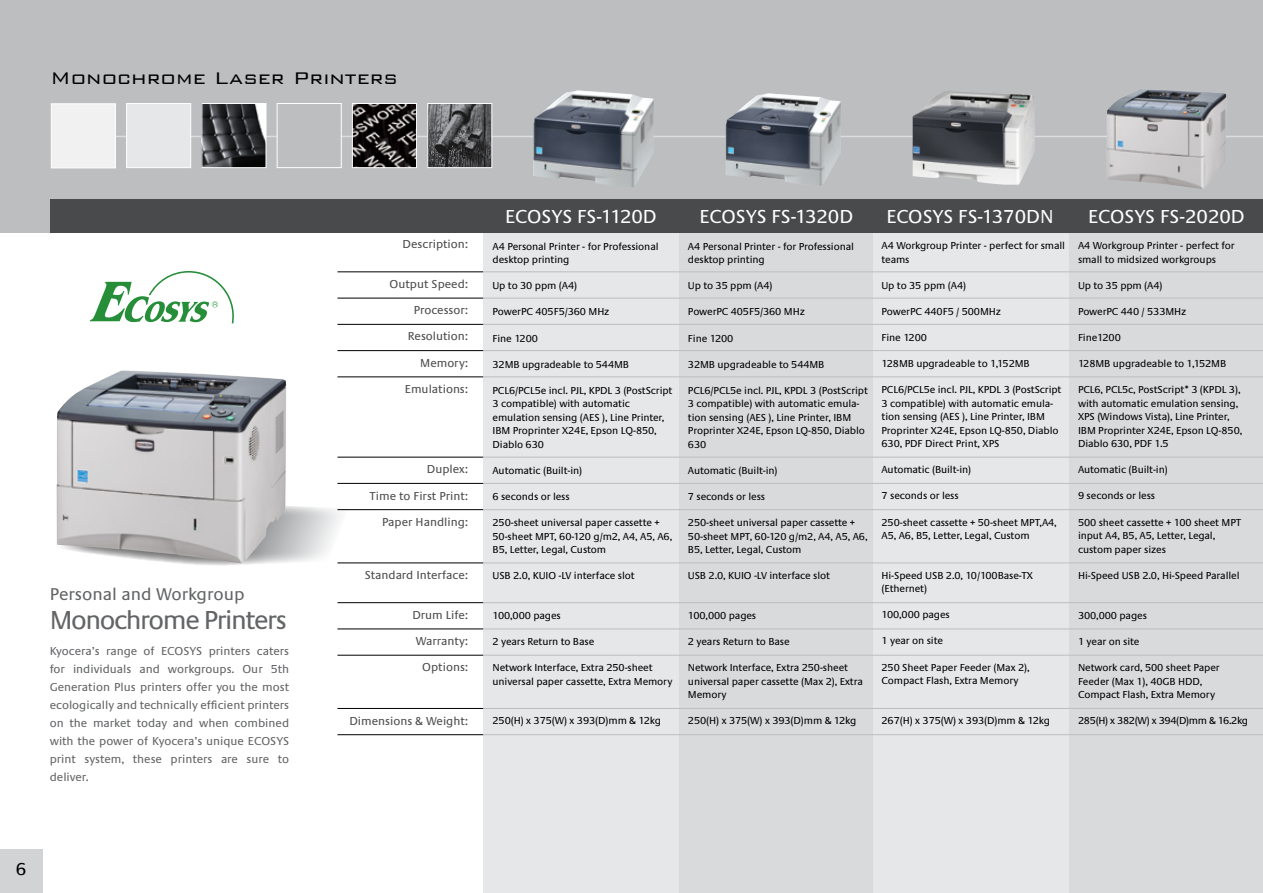
<style>
.page{position:relative;width:1263px;height:893px;background:#fff}
.page>*{position:absolute;margin:0;border:0;box-sizing:border-box;transform-origin:0 0}
.t1{font:27px "Praxis LT";letter-spacing:-.05em;color:#636466}
.t2{font:300 22.5px "Bank Gothic BT";color:#000}
.t3{font:19.5px "Praxis LT";color:#fff}
.t4{font:18px "Praxis LT";color:#000}
.t5{font:17.7px "Praxis LT";letter-spacing:-.005em;color:#636466}
.t6{font:12px/18px "Praxis LT";color:#636466;text-align:justify}
.t7{font:12px/26.2px "Praxis LT";color:#4d4d4f;text-align:right}
.t8{font:10.5px/13.5px "Praxis LT";letter-spacing:-.01em;color:#000}
.t9{font:10.5px "Praxis LT";letter-spacing:-.03em;color:#000}
</style>
<div class="page">
<div style="left:483px;top:232px;width:780px;height:661px;background:#e6e7e8"></div>
<div style="left:679px;top:232px;width:194px;height:661px;background:#d9dadc"></div>
<div style="left:1069px;top:232px;width:194px;height:661px;background:#d9dadc"></div>
<hr style="left:483px;top:271px;width:780px;height:1px;background:#bcbec0">
<hr style="left:483px;top:298px;width:780px;height:1px;background:#bcbec0">
<hr style="left:483px;top:324px;width:780px;height:1px;background:#bcbec0">
<hr style="left:483px;top:350px;width:780px;height:1px;background:#bcbec0">
<hr style="left:483px;top:376px;width:780px;height:1px;background:#bcbec0">
<hr style="left:483px;top:457px;width:780px;height:1px;background:#bcbec0">
<hr style="left:483px;top:483px;width:780px;height:1px;background:#bcbec0">
<hr style="left:483px;top:509px;width:780px;height:1px;background:#bcbec0">
<hr style="left:483px;top:562px;width:780px;height:1px;background:#bcbec0">
<hr style="left:483px;top:602px;width:780px;height:1px;background:#bcbec0">
<hr style="left:483px;top:629px;width:780px;height:1px;background:#bcbec0">
<hr style="left:483px;top:655px;width:780px;height:1px;background:#bcbec0">
<hr style="left:483px;top:708px;width:780px;height:1px;background:#bcbec0">
<hr style="left:483px;top:734px;width:780px;height:1px;background:#bcbec0">
<hr style="left:337px;top:271px;width:146px;height:1px;background:#000">
<hr style="left:337px;top:298px;width:146px;height:1px;background:#000">
<hr style="left:337px;top:324px;width:146px;height:1px;background:#000">
<hr style="left:337px;top:350px;width:146px;height:1px;background:#000">
<hr style="left:337px;top:376px;width:146px;height:1px;background:#000">
<hr style="left:337px;top:457px;width:146px;height:1px;background:#000">
<hr style="left:337px;top:483px;width:146px;height:1px;background:#000">
<hr style="left:337px;top:509px;width:146px;height:1px;background:#000">
<hr style="left:337px;top:562px;width:146px;height:1px;background:#000">
<hr style="left:337px;top:602px;width:146px;height:1px;background:#000">
<hr style="left:337px;top:629px;width:146px;height:1px;background:#000">
<hr style="left:337px;top:655px;width:146px;height:1px;background:#000">
<hr style="left:337px;top:708px;width:146px;height:1px;background:#000">
<hr style="left:337px;top:734px;width:146px;height:1px;background:#000">
<svg style="left:0;top:0;width:1263px;height:233px;background:#a6a8aa"></svg>
<hr style="left:101px;top:136px;width:1162px;height:1px;background:#dcddde">
<img style="left:725px;top:93px;width:116px;height:93px">
<img style="left:533px;top:90px;width:121px;height:97px">
<img style="left:913px;top:91px;width:122px;height:94px">
<img style="left:1107px;top:89px;width:119px;height:100px">
<svg style="left:56px;top:500px;width:334px;height:66px"></svg>
<img style="left:57px;top:370px;width:229px;height:193px">
<img style="left:204px;top:105px;width:60px;height:61px">
<div style="left:202px;top:103px;width:64px;height:65px;border:1px solid #fff"></div>
<img style="left:354px;top:105px;width:61px;height:61px">
<div style="left:352px;top:103px;width:65px;height:65px;border:1px solid #fff"></div>
<div style="left:277px;top:103px;width:65px;height:65px;background:#bcbec0;border:1px solid #fff"></div>
<div style="left:126px;top:103px;width:65px;height:65px;background:#e6e7e8;border:1px solid #fff"></div>
<div style="left:51px;top:103px;width:65px;height:65px;background:#f1f1f2;border:1px solid #fff"></div>
<img style="left:429px;top:105px;width:61px;height:61px">
<div style="left:427px;top:103px;width:65px;height:65px;border:1px solid #fff"></div>
<svg style="left:90px;top:271px;width:144px;height:52px"></svg>
<div style="left:0;top:849px;width:43px;height:44px;background:#d1d3d4"></div>
<p class="t2" style="left:50px;top:66px;width:349px">Monochrome Laser Printers</p>
<p class="t5" style="left:50px;top:585px;width:196px">Personal and Workgroup</p>
<p class="t1" style="left:50px;top:605px;width:238px">Monochrome Printers</p>
<p class="t6" style="left:50px;top:642px;width:241px">Kyocera’s range of ECOSYS printers caters for individuals and workgroups. Our 5th Generation Plus printers offer you the most ecologically and technically efficient printers on the market today and when combined with the power of Kyocera’s unique ECOSYS print system, these printers are sure to deliver.</p>
<p class="t4" style="left:16px;top:859px;width:12px">6</p>
<p class="t7" style="left:403px;top:231px;width:67px">Description:</p>
<p class="t7" style="left:390px;top:271px;width:80px">Output Speed:<br>Processor:<br>Resolution:<br>Memory:<br>Emulations:</p>
<p class="t7" style="left:370px;top:456px;width:100px">Duplex:<br>Time to First Print:<br>Paper Handling:</p>
<p class="t7" style="left:365px;top:562px;width:105px">Standard I nterface:</p>
<p class="t7" style="left:412px;top:602px;width:57px">Drum Life:<br>Warranty:<br>Options:</p>
<p class="t7" style="left:349px;top:708px;width:120px">Dimensions &amp; Weight:</p>
<p class="t3" style="left:505px;top:206px;width:153px">ECOSYS FS-1120D</p>
<p class="t8" style="left:492px;top:240px;width:168px">A4 Personal Printer - for Professional desktop printing</p>
<p class="t8" style="left:492px;top:279px;width:86px">Up to 30 ppm (A4)</p>
<p class="t8" style="left:492px;top:305px;width:119px">PowerPC 405F5/360 M Hz</p>
<p class="t8" style="left:492px;top:332px;width:47px">Fine 1200</p>
<p class="t8" style="left:492px;top:358px;width:130px">32MB upgradeable to 544MB</p>
<p class="t8" style="left:492px;top:384px;width:181px">PCL6/PCL5e incl. PJL, KPDL 3 (PostScript<br>3 compatible) with automatic emulation sensing (AES ), Line Printer,<br>IBM</p>
<p class="t8" style="left:492px;top:424px;width:166px;text-indent:20px">Proprinter X24E, Epson LQ-850,<br>Diablo 630</p>
<p class="t8" style="left:492px;top:464px;width:91px">Automatic (Built-in)</p>
<p class="t8" style="left:492px;top:490px;width:79px">6 seconds or less</p>
<p class="t8" style="left:492px;top:516px;width:181px">250-sheet universal paper cassette +<br>50-sheet M PT, 60-120 g/m2, A4, A5, A6,<br>B5, Letter, Legal, Custom</p>
<p class="t8" style="left:492px;top:569px;width:144px">USB 2.0, KUIO -LV interface slot</p>
<p class="t8" style="left:492px;top:609px;width:70px">100,000 pages</p>
<p class="t8" style="left:492px;top:635px;width:103px">2 years Return to Base</p>
<p class="t8" style="left:493px;top:661px;width:181px">N etwork I nterface, Extra 250-sheet universal paper cassette, Extra M emory</p>
<p class="t8" style="left:493px;top:714px;width:170px">250(H) x 375(W) x 393(D)mm &amp; 12kg</p>
<p class="t3" style="left:699px;top:206px;width:155px">ECOSYS FS-1320D</p>
<p class="t8" style="left:688px;top:240px;width:168px">A4 Personal Printer - for Professional desktop printing</p>
<p class="t8" style="left:688px;top:279px;width:86px">Up to 35 ppm (A4)</p>
<p class="t8" style="left:688px;top:305px;width:119px">PowerPC 405F5/360 M Hz</p>
<p class="t8" style="left:688px;top:332px;width:47px">Fine 1200</p>
<p class="t8" style="left:688px;top:358px;width:130px">32MB upgradeable to 544MB</p>
<p class="t8" style="left:688px;top:384px;width:181px">PCL6/PCL5e incl. PJL, KPDL 3 (PostScript<br>3 compatible) with automatic emula&shy;tion sensing (AES ), Line Printer, IBM<br>Proprinter X24E, Epson LQ-850, Diablo<br>630</p>
<p class="t8" style="left:688px;top:464px;width:91px">Automatic (Built-in)</p>
<p class="t8" style="left:688px;top:490px;width:79px">7 seconds or less</p>
<p class="t8" style="left:688px;top:516px;width:181px">250-sheet universal paper cassette +<br>50-sheet M PT, 60-120 g/m2, A4, A5, A6,<br>B5, Letter, Legal, Custom</p>
<p class="t8" style="left:688px;top:569px;width:144px">USB 2.0, KUIO -LV interface slot</p>
<p class="t8" style="left:688px;top:609px;width:70px">100,000 pages</p>
<p class="t8" style="left:688px;top:635px;width:103px">2 years Return to Base</p>
<p class="t8" style="left:688px;top:661px;width:176px">N etwork I nterface, Extra 250-sheet universal paper cassette (M ax 2), Extra<br>Memory</p>
<p class="t8" style="left:688px;top:714px;width:170px">250(H) x 375(W) x 393(D)mm &amp; 12kg</p>
<p class="t3" style="left:886px;top:206px;width:165px">ECOSYS FS-1370DN</p>
<p class="t8" style="left:881px;top:239px;width:185px">A4 Workgroup Printer - perfect for small teams</p>
<p class="t8" style="left:881px;top:279px;width:86px">Up to 35 ppm (A4)</p>
<p class="t8" style="left:881px;top:305px;width:121px">PowerPC 440F5 / 500M Hz</p>
<p class="t8" style="left:881px;top:331px;width:47px">Fine 1200</p>
<p class="t8" style="left:881px;top:357px;width:141px">128MB upgradeable to 1,152MB</p>
<p class="t8" style="left:881px;top:383px;width:181px">PCL6/PCL5e incl. PJL, KPDL 3 (PostScript 3 compatible) with automatic emula&shy;tion sensing (AES ), Line Printer, IBM Proprinter X24E, Epson LQ-850, Diablo 630, PDF Direct Print, XPS</p>
<p class="t8" style="left:881px;top:463px;width:91px">Automatic (Built-in)</p>
<p class="t8" style="left:881px;top:489px;width:79px">7 seconds or less</p>
<p class="t8" style="left:881px;top:516px;width:177px">250-sheet cassette + 50-sheet M PT,A4,<br>A5, A6, B5, Letter, Legal, Custom</p>
<p class="t8" style="left:881px;top:569px;width:153px">Hi-Speed USB 2.0, 10/100Base-TX (Ethernet)</p>
<p class="t8" style="left:881px;top:608px;width:70px">100,000 pages</p>
<p class="t8" style="left:881px;top:634px;width:63px">1 year on site</p>
<p class="t8" style="left:881px;top:661px;width:150px">250 Sheet Paper Feeder (Max 2),<br>Compact Flash, Extra Memory</p>
<p class="t8" style="left:881px;top:714px;width:170px">267(H) x 375(W) x 393(D)mm &amp; 12kg</p>
<p class="t3" style="left:1088px;top:206px;width:158px">ECOSYS FS-2020D</p>
<p class="t8" style="left:1078px;top:239px;width:158px">A4 Workgroup Printer - perfect for small to midsized workgroups</p>
<p class="t8" style="left:1078px;top:279px;width:86px">Up to 35 ppm (A4)</p>
<p class="t8" style="left:1078px;top:305px;width:110px">PowerPC 440 / 533M Hz</p>
<p class="t8" style="left:1078px;top:331px;width:44px">Fine1200</p>
<p class="t8" style="left:1078px;top:357px;width:141px">128MB upgradeable to 1,152MB</p>
<p class="t8" style="left:1078px;top:383px;width:164px">PCL6, PCL5c, PostScript* 3 (KPDL 3), with automatic emulation sensing,<br>XPS (Windows Vista), Line Printer,<br>IBM</p>
<p class="t8" style="left:1078px;top:424px;width:166px;text-indent:20px">Proprinter X24E, Epson LQ-850,<br>Diablo 630, PDF 1.5</p>
<p class="t8" style="left:1078px;top:463px;width:91px">Automatic (Built-in)</p>
<p class="t8" style="left:1078px;top:489px;width:79px">9 seconds or less</p>
<p class="t8" style="left:1078px;top:516px;width:165px">500 sheet cassette + 100 sheet M PT input A4, B5, A5, Letter, Legal, custom paper sizes</p>
<p class="t8" style="left:1078px;top:569px;width:163px">Hi-Speed USB 2.0, Hi-Speed Parallel</p>
<p class="t8" style="left:1078px;top:609px;width:70px">300,000 pages</p>
<p class="t8" style="left:1078px;top:635px;width:63px">1 year on site</p>
<p class="t8" style="left:1078px;top:661px;width:143px">N etwork card, 500 sheet Paper<br>Feeder (Max 1), 40GB HDD,<br>Compact Flash, Extra Memory</p>
<p class="t9" style="left:1078px;top:715px;width:171px">285(H) x 382(W) x 394(D)mm &amp; 16.2kg</p>
</div>
